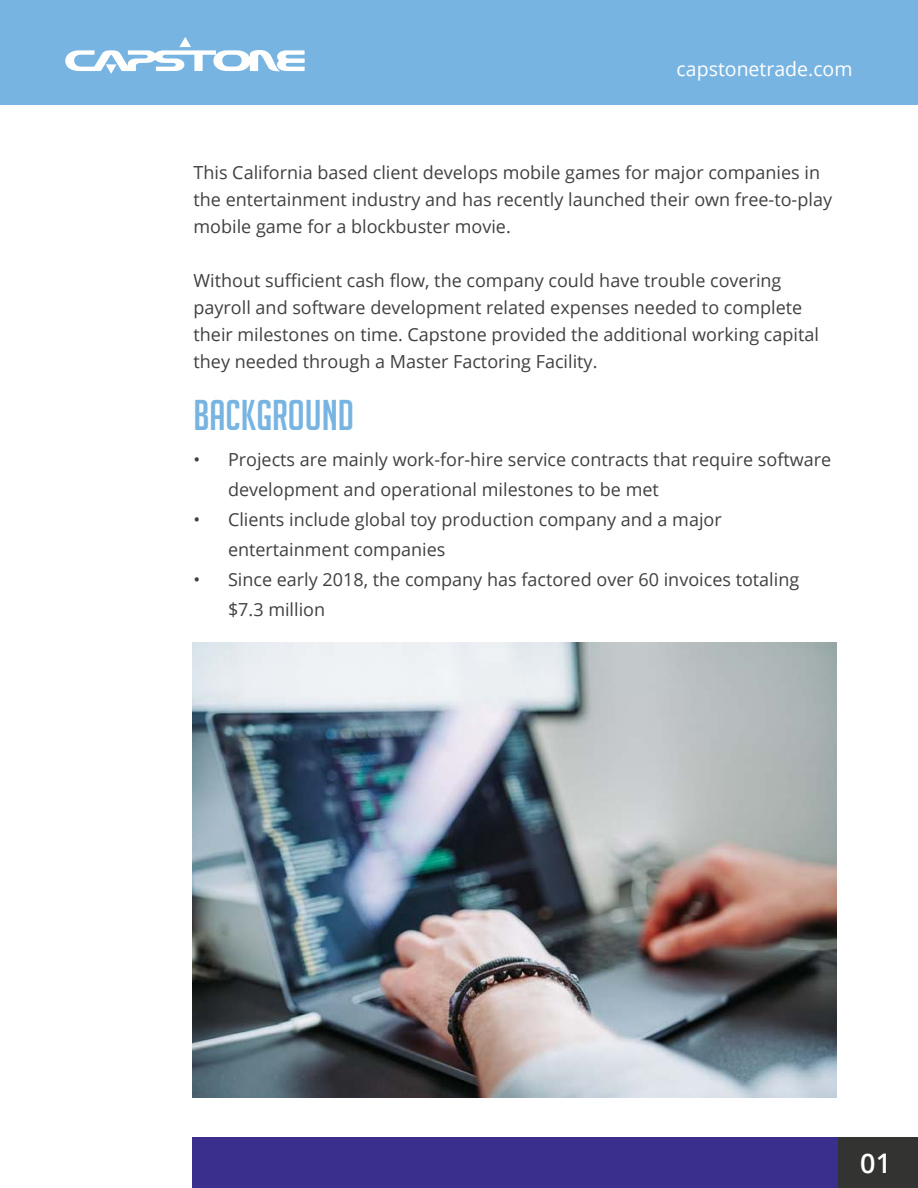
<style>
.page{position:relative;width:918px;height:1188px;background:#fff}
.page>*{position:absolute;margin:0;border:0;box-sizing:border-box;transform-origin:0 0}
.t1{font:42px "Big Noodle Titling";color:#78b4e2}
.t2{font:600 27px "Open Sans";color:#fff}
.t3{font:19.5px "Open Sans";color:#fff}
.t4{font:18px/27px "Open Sans";color:#404040}
</style>
<div class="page">
<div style="left:837px;top:1137px;width:81px;height:51px;background:#333432"></div>
<div style="left:0;top:0;width:918px;height:105px;background:#78b4e2"></div>
<svg style="left:65px;top:37px;width:240px;height:37px"></svg>
<img style="left:192px;top:642px;width:645px;height:456px">
<div style="left:192px;top:1137px;width:645px;height:51px;background:#3a2f8c"></div>
<p class="t3" style="left:677px;top:61px;width:177px">capstonetrade.com</p>
<p class="t4" style="left:194px;top:161px;width:640px">This California based client develops mobile games for major companies in the entertainment industry and has recently launched their own free-to-play mobile game for a blockbuster movie.</p>
<p class="t4" style="left:194px;top:267px;width:627px">Without sufficient cash flow, the company could have trouble covering payroll and software development related expenses needed to complete their milestones on time. Capstone provided the additional working capital they needed through a Master Factoring Facility.</p>
<h1 class="t1" style="left:194px;top:391px;width:162px">BACKGROUND</h1>
<p class="t4" style="left:228px;top:446px;width:605px;line-height:30px;text-indent:-35px">• Projects are mainly work-for-hire service contracts that require software development and operational milestones to be met</p>
<p class="t4" style="left:228px;top:506px;width:495px;line-height:30px;text-indent:-35px">• Clients include global toy production company and a major entertainment companies</p>
<p class="t4" style="left:228px;top:566px;width:573px;line-height:30px;text-indent:-35px">• Since early 2018, the company has factored over 60 invoices totaling $7.3 million</p>
<h2 class="t2" style="left:860px;top:1153px;width:32px">01</h2>
</div>
